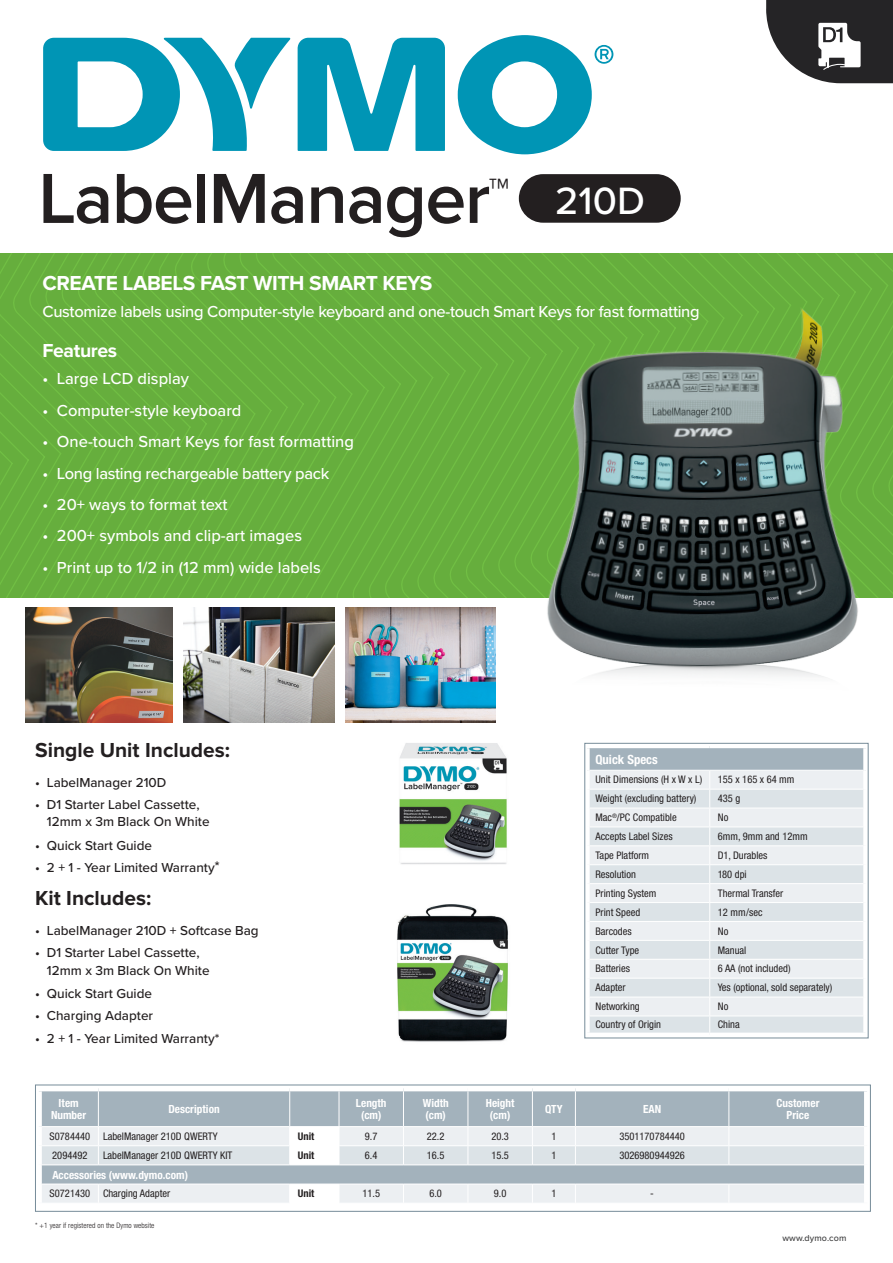
<style>
.page{position:relative;width:893px;height:1263px;background:#fff}
.page>*{position:absolute;margin:0;border:0;box-sizing:border-box;transform-origin:0 0}
.t1{font:600 73.35px "Proxima Nova";letter-spacing:-.02em;color:#231f20}
.t2{font:700 21px "Proxima Nova";color:#231f20}
.t3{font:700 21px "Proxima Nova";letter-spacing:-.02em;color:#fff}
.t4{font:700 19.5px "Proxima Nova";letter-spacing:-.02em;color:#fff}
.t5{font:500 16.5px "Proxima Nova";color:#fff}
.t6{font:500 16.5px "Proxima Nova";letter-spacing:-.02em;color:#fff}
.t7{font:500 13.5px/18px "Proxima Nova";color:#231f20}
.t8{font:700 condensed 12.75px "Helvetica Neue LT Pro";color:#fff}
.t9{font:700 condensed 11.25px/12px "Helvetica Neue LT Pro";color:#fff;text-align:center}
.t10{font:condensed 10.5px "Helvetica Neue LT Pro";color:#231f20}
.t11{font:700 condensed 10.5px "Helvetica Neue LT Pro";color:#231f20}
.t12{font:500 9px "Proxima Nova";letter-spacing:.01em;color:#3e3e3f}
.t13{font:300 condensed 7.5px "Helvetica Neue LT Std";letter-spacing:.01em;color:#231f20}
.s1{font-weight:500;font-size:39.45px;color:#fff}
.s2{font-family:"Helvetica Neue LT Pro";font-weight:400;font-stretch:condensed}
</style>
<div class="page">
<svg style="left:0;top:253px;width:724px;height:344px;background:#66af3d"></svg>
<img style="left:399px;top:743px;width:108px;height:121px">
<img style="left:397px;top:904px;width:111px;height:138px">
<img style="left:466px;top:259px;width:427px;height:418px">
<img style="left:25px;top:607px;width:148px;height:115px">
<img style="left:184px;top:607px;width:150px;height:116px">
<img style="left:345px;top:607px;width:151px;height:116px">
<div style="left:519px;top:174px;width:162px;height:49px;background:#231f20;border-radius:24px"></div>
<svg style="left:43px;top:38px;width:248px;height:113px"></svg>
<svg style="left:298px;top:38px;width:147px;height:113px"></svg>
<svg style="left:458px;top:35px;width:155px;height:119px"></svg>
<div style="left:587px;top:746px;width:278px;height:24px;background:#a3b2bc"></div>
<div style="left:590px;top:771px;width:273px;height:18px;background:#eceff2"></div>
<svg style="left:590px;top:790px;width:273px;height:242px;background:#e3e8ec"></svg>
<div style="left:863px;top:748px;width:5px;height:22px;background:#fff"></div>
<hr style="left:585px;top:744px;width:125px;height:4px;background:#fff">
<div style="left:585px;top:748px;width:5px;height:22px;background:#fff"></div>
<hr style="left:710px;top:744px;width:158px;height:4px;background:#fff">
<hr style="left:590px;top:808px;width:120px;height:1px;background:#fff">
<hr style="left:710px;top:808px;width:153px;height:1px;background:#fff">
<hr style="left:590px;top:826px;width:120px;height:1px;background:#fff">
<hr style="left:710px;top:826px;width:153px;height:1px;background:#fff">
<hr style="left:590px;top:845px;width:120px;height:1px;background:#fff">
<hr style="left:710px;top:845px;width:153px;height:1px;background:#fff">
<hr style="left:590px;top:864px;width:120px;height:1px;background:#fff">
<hr style="left:710px;top:864px;width:153px;height:1px;background:#fff">
<hr style="left:590px;top:883px;width:120px;height:1px;background:#fff">
<hr style="left:710px;top:883px;width:153px;height:1px;background:#fff">
<hr style="left:590px;top:902px;width:120px;height:1px;background:#fff">
<hr style="left:710px;top:902px;width:153px;height:1px;background:#fff">
<hr style="left:590px;top:921px;width:120px;height:1px;background:#fff">
<hr style="left:710px;top:921px;width:153px;height:1px;background:#fff">
<hr style="left:590px;top:940px;width:120px;height:1px;background:#fff">
<hr style="left:710px;top:940px;width:153px;height:1px;background:#fff">
<hr style="left:590px;top:959px;width:120px;height:1px;background:#fff">
<hr style="left:710px;top:959px;width:153px;height:1px;background:#fff">
<hr style="left:590px;top:978px;width:120px;height:1px;background:#fff">
<hr style="left:710px;top:978px;width:153px;height:1px;background:#fff">
<hr style="left:590px;top:997px;width:120px;height:1px;background:#fff">
<hr style="left:710px;top:997px;width:153px;height:1px;background:#fff">
<svg style="left:709px;top:771px;width:1px;height:261px"></svg>
<hr style="left:590px;top:1015px;width:120px;height:1px;background:#fff">
<hr style="left:710px;top:1015px;width:153px;height:1px;background:#fff">
<div style="left:584px;top:743px;width:284px;height:295px;border:1px solid #778c99"></div>
<div style="left:42px;top:1091px;width:822px;height:35px;background:#a3b2bc"></div>
<hr style="left:289px;top:1091px;width:1px;height:35px;background:#fff">
<hr style="left:98px;top:1091px;width:1px;height:35px;background:#fff">
<hr style="left:339px;top:1091px;width:1px;height:35px;background:#fff">
<hr style="left:403px;top:1091px;width:1px;height:35px;background:#fff">
<hr style="left:468px;top:1091px;width:1px;height:35px;background:#fff">
<hr style="left:532px;top:1091px;width:1px;height:35px;background:#fff">
<hr style="left:575px;top:1091px;width:1px;height:35px;background:#fff">
<hr style="left:728px;top:1091px;width:1px;height:35px;background:#fff">
<svg style="left:39px;top:1126px;width:828px;height:77px;background:#d9dfe4"></svg>
<hr style="left:532px;top:1164px;width:43px;height:1px;background:#fff">
<div style="left:35px;top:1084px;width:836px;height:128px;border:1px solid #778c99"></div>
<svg style="left:766px;top:0;width:127px;height:83px"></svg>
<h1 class="t1" style="left:38px;top:144px;width:608px">LabelManager<sup>™</sup> <span class="s1">210D</span></h1>
<h2 class="t3" style="left:42px;top:271px;width:391px">CREATE LABELS FAST WITH SMART KEYS</h2>
<h3 class="t6" style="left:42px;top:299px;width:659px">Customize labels using Computer-style keyboard and one-touch Smart Keys for fast formatting</h3>
<h3 class="t4" style="left:42px;top:339px;width:76px">Features</h3>
<h3 class="t5" style="left:42px;top:366px;width:148px">• Large LCD display</h3>
<h3 class="t5" style="left:42px;top:398px;width:200px">• Computer-style keyboard</h3>
<h3 class="t5" style="left:42px;top:429px;width:313px">• One-touch Smart Keys for fast formatting</h3>
<h3 class="t6" style="left:42px;top:461px;width:288px">• Long lasting rechargeable battery pack</h3>
<h3 class="t5" style="left:42px;top:492px;width:187px">• 20+ ways to format text</h3>
<h3 class="t5" style="left:42px;top:524px;width:261px">• 200+ symbols and clip-art images</h3>
<h3 class="t5" style="left:42px;top:555px;width:280px">• Print up to 1/2 in (12 mm) wide labels</h3>
<h2 class="t2" style="left:35px;top:738px;width:197px">Single Unit Includes:</h2>
<p class="t7" style="left:35px;top:773px;width:133px">• LabelManager 210D</p>
<p class="t7" style="left:47px;top:796px;width:164px;line-height:16.6px;text-indent:-12px">• D1 Starter Label Cassette,<br>12mm x 3m Black On White</p>
<p class="t7" style="left:35px;top:836px;width:118px">• Quick Start Guide</p>
<p class="t7" style="left:35px;top:858px;width:186px">• 2 + 1 - Year Limited Warranty<span class="s2">*</span></p>
<h2 class="t2" style="left:35px;top:886px;width:118px">Kit Includes:</h2>
<p class="t7" style="left:35px;top:921px;width:225px">• LabelManager 210D + Softcase Bag</p>
<p class="t7" style="left:47px;top:943px;width:164px;text-indent:-12px">• D1 Starter Label Cassette,<br>12mm x 3m Black On White</p>
<p class="t7" style="left:35px;top:984px;width:118px">• Quick Start Guide</p>
<p class="t7" style="left:35px;top:1006px;width:120px">• Charging Adapter</p>
<p class="t7" style="left:35px;top:1029px;width:186px">• 2 + 1 - Year Limited Warranty*</p>
<p class="t8" style="left:595px;top:751px;width:64px">Quick Specs</p>
<p class="t10" style="left:595px;top:773px;width:108px">Unit Dimensions (H x W x L)</p>
<p class="t10" style="left:718px;top:773px;width:78px">155 x 165 x 64 mm</p>
<p class="t10" style="left:595px;top:792px;width:102px">Weight (excluding battery)</p>
<p class="t10" style="left:718px;top:792px;width:24px">435 g</p>
<p class="t10" style="left:595px;top:811px;width:83px">Mac<sup>®</sup>/PC Compatible</p>
<p class="t10" style="left:718px;top:811px;width:12px">No</p>
<p class="t10" style="left:595px;top:830px;width:79px">Accepts Label Sizes</p>
<p class="t10" style="left:718px;top:830px;width:91px">6mm, 9mm and 12mm</p>
<p class="t10" style="left:595px;top:849px;width:55px">Tape Platform</p>
<p class="t10" style="left:718px;top:849px;width:51px">D1, Durables</p>
<p class="t10" style="left:595px;top:868px;width:42px">Resolution</p>
<p class="t10" style="left:718px;top:868px;width:30px">180 dpi</p>
<p class="t10" style="left:595px;top:887px;width:63px">Printing System</p>
<p class="t10" style="left:718px;top:887px;width:67px">Thermal Transfer</p>
<p class="t10" style="left:595px;top:906px;width:46px">Print Speed</p>
<p class="t10" style="left:718px;top:906px;width:46px">12 mm/sec</p>
<p class="t10" style="left:595px;top:925px;width:38px">Barcodes</p>
<p class="t10" style="left:718px;top:925px;width:12px">No</p>
<p class="t10" style="left:595px;top:944px;width:45px">Cutter Type</p>
<p class="t10" style="left:718px;top:944px;width:30px">Manual</p>
<p class="t10" style="left:595px;top:962px;width:36px">Batteries</p>
<p class="t10" style="left:718px;top:962px;width:74px">6 AA (not included)</p>
<p class="t10" style="left:595px;top:981px;width:32px">Adapter</p>
<p class="t10" style="left:718px;top:981px;width:116px">Yes (optional, sold separately)</p>
<p class="t10" style="left:595px;top:1000px;width:46px">Networking</p>
<p class="t10" style="left:718px;top:1000px;width:12px">No</p>
<p class="t10" style="left:595px;top:1018px;width:67px">Country of Origin</p>
<p class="t10" style="left:718px;top:1018px;width:23px">China</p>
<p class="t9" style="left:51px;top:1097px;width:37px">Item<br>Number</p>
<p class="t9" style="left:168px;top:1103px;width:53px">Description</p>
<p class="t9" style="left:356px;top:1097px;width:32px">Length (cm)</p>
<p class="t9" style="left:423px;top:1097px;width:27px;text-align:left">Width (cm)</p>
<p class="t9" style="left:486px;top:1097px;width:30px">Height (cm)</p>
<p class="t9" style="left:545px;top:1103px;width:19px">QTY</p>
<p class="t9" style="left:643px;top:1103px;width:20px">EAN</p>
<p class="t9" style="left:776px;top:1097px;width:44px">Customer<br>Price</p>
<p class="t10" style="left:50px;top:1130px;width:169px">S0784440 LabelManager 210D QWERTY</p>
<p class="t11" style="left:298px;top:1130px;width:18px">Unit</p>
<p class="t10" style="left:365px;top:1130px;width:14px">9.7</p>
<p class="t10" style="left:427px;top:1130px;width:19px">22.2</p>
<p class="t10" style="left:491px;top:1130px;width:19px">20.3</p>
<p class="t10" style="left:551px;top:1130px;width:7px">1</p>
<p class="t10" style="left:619px;top:1130px;width:67px">3501170784440</p>
<p class="t10" style="left:52px;top:1149px;width:37px">2094492</p>
<p class="t10" style="left:103px;top:1149px;width:131px">LabelManager 210D QWERTY KIT</p>
<p class="t11" style="left:298px;top:1149px;width:18px">Unit</p>
<p class="t10" style="left:365px;top:1149px;width:14px">6.4</p>
<p class="t10" style="left:427px;top:1149px;width:19px">16.5</p>
<p class="t10" style="left:491px;top:1149px;width:19px">15.5</p>
<p class="t10" style="left:551px;top:1149px;width:7px">1</p>
<p class="t10" style="left:619px;top:1149px;width:67px">3026980944926</p>
<p class="t9" style="left:52px;top:1168px;width:137px">Accessories (www.dymo.com)</p>
<p class="t10" style="left:50px;top:1187px;width:122px">S0721430 Charging Adapter</p>
<p class="t11" style="left:298px;top:1187px;width:18px">Unit</p>
<p class="t10" style="left:362px;top:1187px;width:19px">11.5</p>
<p class="t10" style="left:429px;top:1187px;width:14px">6.0</p>
<p class="t10" style="left:494px;top:1187px;width:14px">9.0</p>
<p class="t10" style="left:551px;top:1187px;width:7px">1</p>
<p class="t10" style="left:650px;top:1187px;width:5px">-</p>
<p class="t13" style="left:35px;top:1221px;width:121px">* +1 year if registered on the Dymo website</p>
<p class="t12" style="left:782px;top:1232px;width:66px">www.dymo.com</p>
</div>
